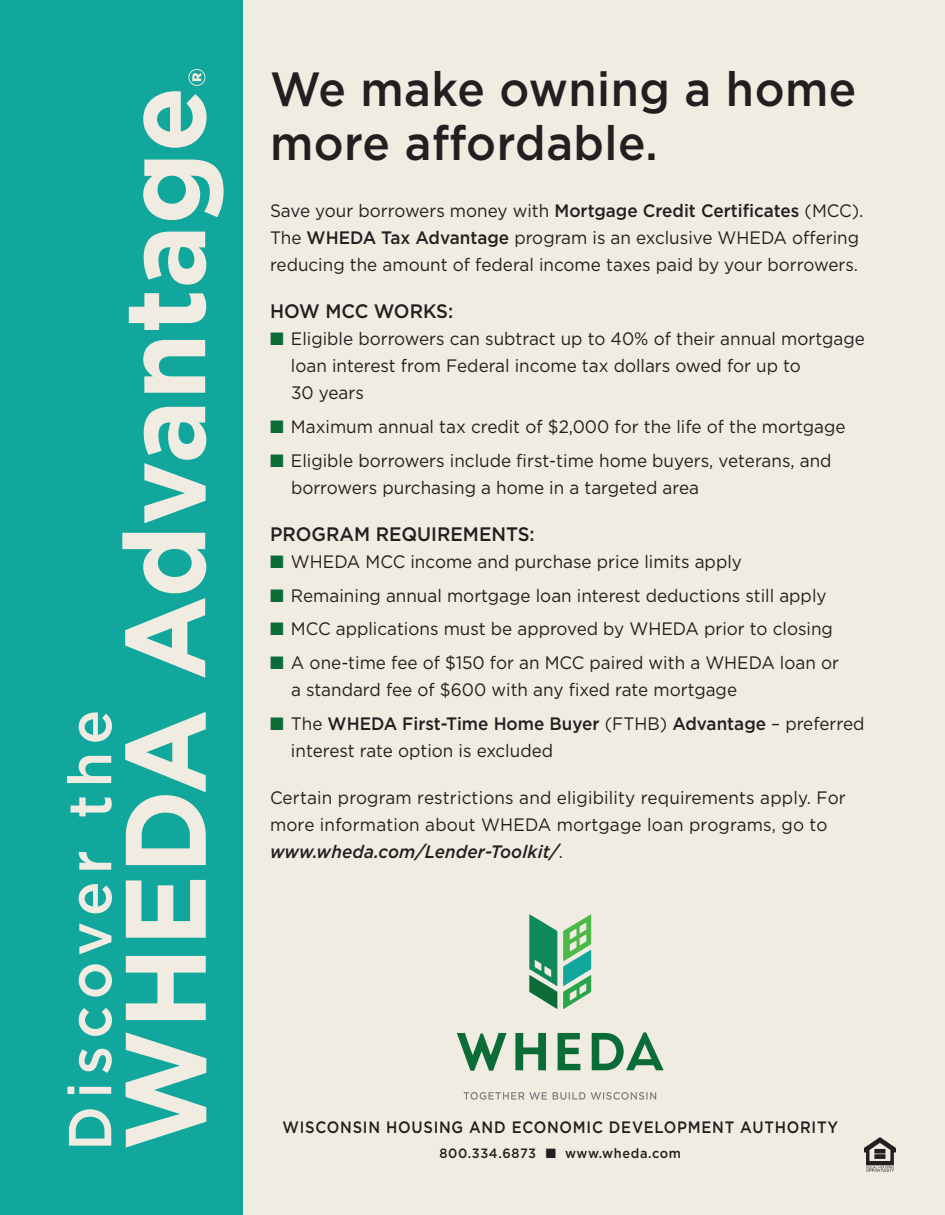
<style>
.page{position:relative;width:945px;height:1215px;background:#f1ece2}
.page>*{position:absolute;margin:0;border:0;box-sizing:border-box;transform-origin:0 0}
.t1{font:500 48px/54px "Gotham";letter-spacing:.01em;color:#231f20;scale:.95 1}
.t2{font:500 19.5px "Gotham";color:#231f20;scale:.95 1}
.t3{font:18px/27px "Gotham";color:#231f20;scale:.95 1}
.t4{font:500 16.5px "Gotham";letter-spacing:.05em;color:#231f20;scale:.9 1}
.t5{font:500 13.5px "Gotham";letter-spacing:.05em;color:#231f20;scale:.95 1}
.s1{font-weight:500}
.s2{color:#0c6c38}
.s3{font-weight:500;font-style:italic}
</style>
<div class="page">
<div style="left:0;top:0;width:243px;height:1215px;background:#12a79d"></div>
<svg style="left:69px;top:1109px;width:42px;height:37px"></svg>
<svg style="left:67px;top:1087px;width:44px;height:7px"></svg>
<svg style="left:79px;top:1049px;width:33px;height:24px"></svg>
<svg style="left:79px;top:1008px;width:33px;height:28px"></svg>
<svg style="left:79px;top:964px;width:33px;height:33px"></svg>
<svg style="left:79px;top:923px;width:33px;height:31px"></svg>
<svg style="left:79px;top:884px;width:33px;height:29px"></svg>
<svg style="left:78px;top:852px;width:33px;height:18px"></svg>
<svg style="left:71px;top:797px;width:41px;height:19px"></svg>
<svg style="left:67px;top:756px;width:44px;height:27px"></svg>
<svg style="left:79px;top:712px;width:33px;height:30px"></svg>
<svg style="left:126px;top:1032px;width:80px;height:116px"></svg>
<svg style="left:126px;top:956px;width:80px;height:64px"></svg>
<svg style="left:126px;top:880px;width:80px;height:58px"></svg>
<svg style="left:125px;top:712px;width:81px;height:153px"></svg>
<svg style="left:122px;top:533px;width:84px;height:145px"></svg>
<svg style="left:144px;top:407px;width:62px;height:116px"></svg>
<svg style="left:143px;top:340px;width:62px;height:53px"></svg>
<svg style="left:129px;top:293px;width:77px;height:37px"></svg>
<svg style="left:144px;top:232px;width:62px;height:53px"></svg>
<svg style="left:143px;top:160px;width:81px;height:60px"></svg>
<svg style="left:143px;top:69px;width:64px;height:79px"></svg>
<img style="left:864px;top:1138px;width:32px;height:34px">
<svg style="left:563px;top:914px;width:28px;height:95px"></svg>
<svg style="left:529px;top:914px;width:28px;height:95px"></svg>
<svg style="left:457px;top:1033px;width:50px;height:38px"></svg>
<svg style="left:515px;top:1033px;width:31px;height:37px"></svg>
<svg style="left:558px;top:1033px;width:22px;height:37px"></svg>
<svg style="left:592px;top:1032px;width:72px;height:38px"></svg>
<svg style="left:464px;top:1092px;width:83px;height:8px"></svg>
<svg style="left:553px;top:1092px;width:103px;height:8px"></svg>
<h1 class="t1" style="left:270px;top:61px;width:619px">We make owning a home more affordable.</h1>
<p class="t3" style="left:270px;top:197px;width:626px">Save your borrowers money with <span class="s1">Mortgage Credit Certificates</span> (MCC).<br>The <span class="s1">WHEDA Tax Advantage</span> program is an exclusive WHEDA offering reducing the amount of federal income taxes paid by your borrowers.</p>
<p class="t2" style="left:270px;top:298px;width:194px">HOW MCC WORKS:</p>
<p class="t3" style="left:291px;top:325px;width:606px;text-indent:-21px"><span class="s2">■</span> Eligible borrowers can subtract up to 40% of their annual mortgage loan interest from Federal income tax dollars owed for up to<br>30 years</p>
<p class="t3" style="left:270px;top:413px;width:607px"><span class="s2">■</span> Maximum annual tax credit of $2,000 for the life of the mortgage</p>
<p class="t3" style="left:291px;top:446px;width:571px;text-indent:-21px"><span class="s2">■</span> Eligible borrowers include first-time home buyers, veterans, and borrowers purchasing a home in a targeted area</p>
<p class="t2" style="left:270px;top:521px;width:280px">PROGRAM REQUIREMENTS:</p>
<p class="t3" style="left:270px;top:548px;width:498px"><span class="s2">■</span> WHEDA MCC income and purchase price limits apply</p>
<p class="t3" style="left:270px;top:581px;width:587px"><span class="s2">■</span> Remaining annual mortgage loan interest deductions still apply</p>
<p class="t3" style="left:270px;top:615px;width:594px"><span class="s2">■</span> MCC applications must be approved by WHEDA prior to closing</p>
<p class="t3" style="left:291px;top:649px;width:578px;text-indent:-21px"><span class="s2">■</span> A one-time fee of $150 for an MCC paired with a WHEDA loan or a standard fee of $600 with any fixed rate mortgage</p>
<p class="t3" style="left:291px;top:710px;width:605px;text-indent:-21px"><span class="s2">■</span> The <span class="s1">WHEDA First-Time Home Buyer</span> (FTHB) <span class="s1">Advantage</span> – preferred interest rate option is excluded</p>
<p class="t3" style="left:270px;top:784px;width:608px">Certain program restrictions and eligibility requirements apply. For more information about WHEDA mortgage loan programs, go to <span class="s3">www.wheda.com/Lender-Toolkit/</span>.</p>
<p class="t4" style="left:282px;top:1116px;width:619px">WISCONSIN HOUSING AND ECONOMIC DEVELOPMENT AUTHORITY</p>
<p class="t5" style="left:439px;top:1144px;width:256px">800.334.6873 ■ www.wheda.com</p>
</div>
